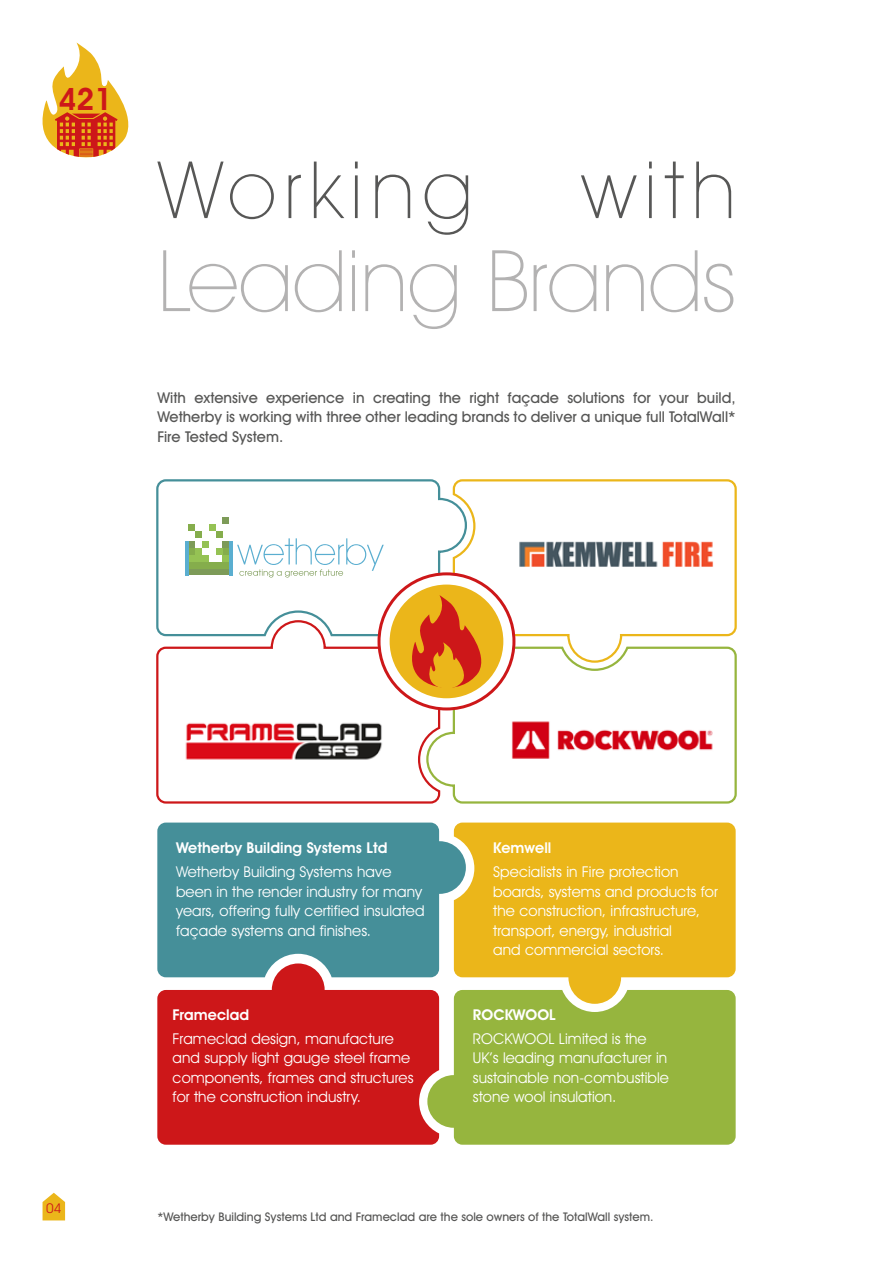
<style>
.page{position:relative;width:893px;height:1263px;background:#fff}
.page>*{position:absolute;margin:0;border:0;box-sizing:border-box;transform-origin:0 0}
.t1{font:200 85.5px "Avant Garde IT Cby BT";color:#b3b2b2}
.t2{font:200 79.5px "Avant Garde IT Cby BT";letter-spacing:.1em;color:#575756}
.t3{font:600 30.9px "Avant Garde IT Cby BT";color:#cd1719}
.t4{font:15px/19.5px "Avant Garde IT Cby BT";letter-spacing:.005em;color:#fff}
.t5{font:500 15px/19.5px "Avant Garde IT Cby BT";color:#575756;text-align:justify}
.t6{font:600 15px "Avant Garde IT Cby BT";letter-spacing:.005em;color:#fff}
.t7{font:13.5px "Avant Garde IT Cby BT";color:#cd1719}
.t8{font:500 12px "Avant Garde IT Cby BT";color:#575756}
</style>
<div class="page">
<div style="left:157px;top:822px;width:297px;height:148px;background:#458f99"></div>
<div style="left:439px;top:997px;width:297px;height:148px;background:#96b53e"></div>
<svg style="left:454px;top:822px;width:282px;height:182px;background:#e5bb30"></svg>
<svg style="left:157px;top:963px;width:282px;height:182px;background:#c83234"></svg>
<svg style="left:43px;top:1193px;width:22px;height:27px"></svg>
<svg style="left:42px;top:43px;width:87px;height:115px"></svg>
<svg style="left:156px;top:479px;width:296px;height:140px"></svg>
<svg style="left:442px;top:664px;width:295px;height:140px"></svg>
<svg style="left:452px;top:479px;width:285px;height:185px"></svg>
<svg style="left:156px;top:619px;width:286px;height:185px"></svg>
<img style="left:494px;top:703px;width:235px;height:73px">
<svg style="left:379px;top:574px;width:135px;height:135px"></svg>
<div style="left:377px;top:572px;width:138px;height:138px;border:3px solid #cd1719;border-radius:50%"></div>
<div style="left:390px;top:584px;width:113px;height:114px;background:#ebb61a;border-radius:50%"></div>
<div style="left:222px;top:517px;width:7px;height:7px;background:#7d9b58"></div>
<div style="left:188px;top:568px;width:41px;height:7px;background:#7d9b58"></div>
<div style="left:222px;top:541px;width:7px;height:7px;background:#7d9b58"></div>
<div style="left:188px;top:541px;width:7px;height:7px;background:#7d9b58"></div>
<div style="left:188px;top:562px;width:41px;height:7px;background:#85ad4c"></div>
<div style="left:222px;top:548px;width:7px;height:7px;background:#85ad4c"></div>
<div style="left:216px;top:531px;width:6px;height:7px;background:#85ad4c"></div>
<div style="left:188px;top:548px;width:7px;height:7px;background:#85ad4c"></div>
<div style="left:188px;top:524px;width:7px;height:7px;background:#85ad4c"></div>
<div style="left:195px;top:531px;width:7px;height:7px;background:#85ad4c"></div>
<div style="left:222px;top:555px;width:7px;height:7px;background:#95c254"></div>
<div style="left:216px;top:548px;width:6px;height:7px;background:#95c254"></div>
<div style="left:209px;top:524px;width:7px;height:7px;background:#95c254"></div>
<div style="left:188px;top:555px;width:21px;height:7px;background:#95c254"></div>
<div style="left:195px;top:548px;width:7px;height:7px;background:#95c254"></div>
<div style="left:202px;top:541px;width:7px;height:7px;background:#95c254"></div>
<svg style="left:237px;top:538px;width:147px;height:39px"></svg>
<hr style="left:185px;top:541px;width:3px;height:34px;background:#5aaed0">
<hr style="left:229px;top:541px;width:4px;height:34px;background:#5aaed0">
<img style="left:516px;top:516px;width:199px;height:76px">
<img style="left:178px;top:713px;width:213px;height:52px">
<svg style="left:409px;top:595px;width:80px;height:94px"></svg>
<h3 class="t3" style="left:58px;top:81px;width:55px">421</h3>
<h2 class="t2" style="left:157px;top:142px;width:317px">Working</h2>
<h2 class="t2" style="left:582px;top:142px;width:156px">with</h2>
<h1 class="t1" style="left:157px;top:229px;width:580px">Leading Brands</h1>
<p class="t5" style="left:157px;top:387px;width:580px">With extensive experience in creating the right façade solutions for your build, Wetherby is working with three other leading brands to deliver a unique full TotalWall* Fire Tested System.</p>
<p class="t7" style="left:46px;top:1200px;width:17px">04</p>
<p class="t6" style="left:176px;top:839px;width:213px">Wetherby Building Systems Ltd</p>
<p class="t4" style="left:176px;top:862px;width:250px">Wetherby Building Systems have been in the render industry for many years, offering fully certified insulated façade systems and finishes.</p>
<p class="t6" style="left:173px;top:1006px;width:78px">Frameclad</p>
<p class="t4" style="left:173px;top:1028px;width:242px">Frameclad design, manufacture and supply light gauge steel frame components, frames and structures for the construction industry.</p>
<p class="t6" style="left:493px;top:839px;width:60px">Kemwell</p>
<p class="t4" style="left:493px;top:862px;width:226px">Specialists in Fire protection boards, systems and products for the construction, infrastructure, transport, energy, industrial<br>and commercial sectors.</p>
<p class="t6" style="left:473px;top:1006px;width:85px">ROCKWOOL</p>
<p class="t4" style="left:473px;top:1028px;width:198px">ROCKWOOL Limited is the<br>UK’s leading manufacturer in sustainable non-combustible stone wool insulation.</p>
<p class="t8" style="left:157px;top:1209px;width:498px">*Wetherby Building Systems Ltd and Frameclad are the sole owners of the TotalWall system.</p>
</div>
